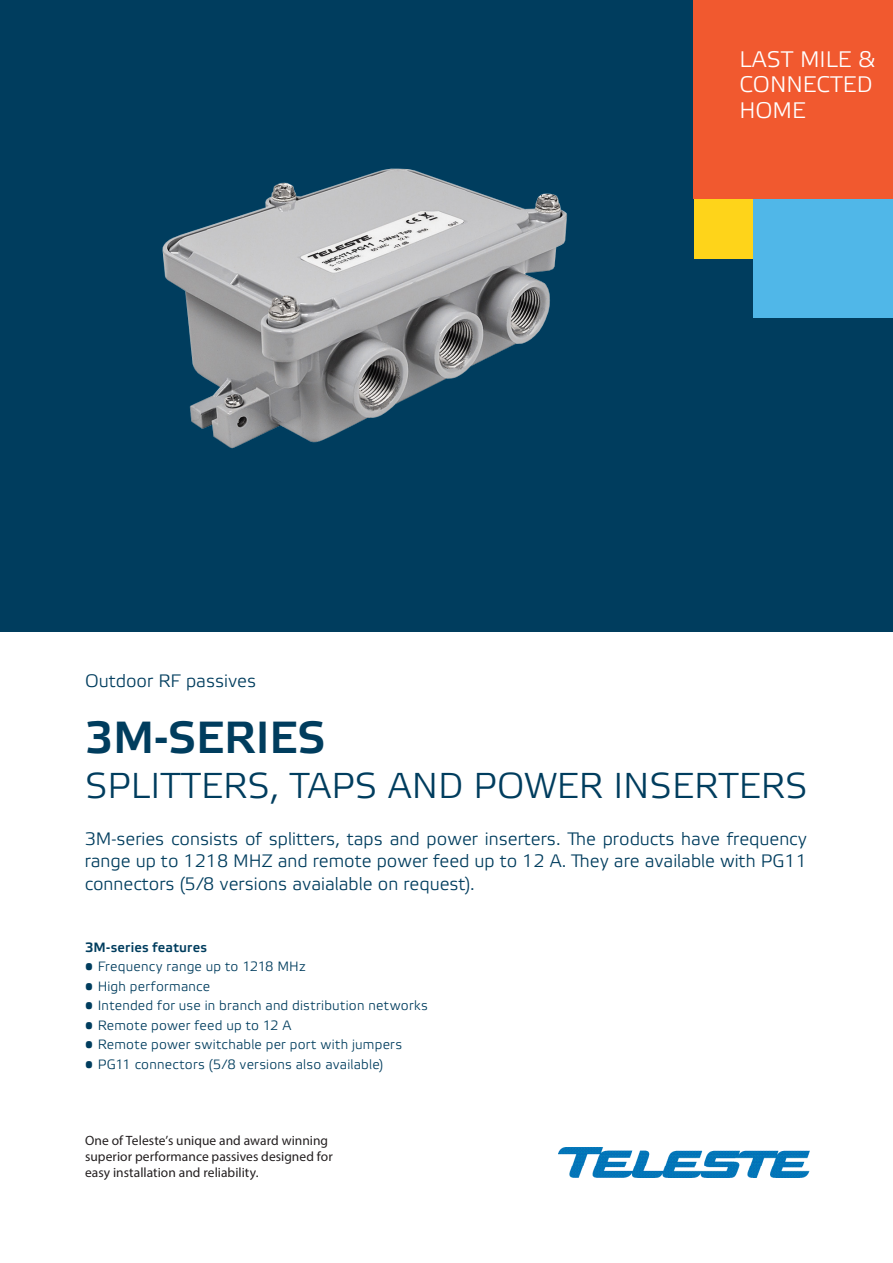
<style>
.page{position:relative;width:893px;height:1263px;background:#fff}
.page>*{position:absolute;margin:0;border:0;box-sizing:border-box;transform-origin:0 0}
.Title_30_pt{font:45px "Etelka Medium Pro";color:#003d5e}
.Title_30_pt-2{font:36px "Etelka Light Pro";color:#003d5e}
.Teleste_slogan_white{font:22.5px/25.5px "Etelka Light Pro";color:#fff;text-align:justify}
.Lead_paragraph_12_pt{font:18px/22.5px "Etelka Light Pro";color:#003d5e;text-align:justify}
.Brochure_indicator{font:18px "Etelka Light Pro";color:#003d5e}
.t1{font:13.5px "Etelka Light Pro";letter-spacing:.015em;color:#003d5e}
.Body_text_9_Pt{font:13.5px/15.8px "Myriad Pro";letter-spacing:.005em;color:#231f20}
.Subtitle_9_pt{font:13.5px "Etelka Medium Pro";letter-spacing:.015em;color:#003d5e}
</style>
<div class="page">
<img style="left:558px;top:1148px;width:251px;height:30px">
<div style="left:0;top:0;width:893px;height:631px;background:#003d5e"></div>
<div style="left:694px;top:0;width:199px;height:199px;background:#f1592f"></div>
<div style="left:694px;top:199px;width:59px;height:59px;background:#fed41a"></div>
<div style="left:753px;top:199px;width:140px;height:119px;background:#50b7e8"></div>
<img style="left:162px;top:168px;width:406px;height:281px">
<p class="Brochure_indicator" style="left:85px;top:671px;width:173px">Outdoor RF passives</p>
<p class="Teleste_slogan_white" style="left:739px;top:48px;width:137px">LAST MILE &amp; CONNECTED HOME</p>
<p class="Title_30_pt" style="left:85px;top:713px;width:242px">3M-SERIES</p>
<p class="Title_30_pt-2" style="left:85px;top:767px;width:724px">SPLITTERS, TAPS AND POWER INSERTERS</p>
<p class="Lead_paragraph_12_pt" style="left:85px;top:829px;width:724px">3M-series consists of splitters, taps and power inserters. The products have frequency range up to 1218 MHZ and remote power feed up to 12 A. They are available with PG11 connectors (5/8 versions avaialable on request).</p>
<p class="Subtitle_9_pt" style="left:85px;top:940px;width:124px">3M-series features</p>
<p class="t1" style="left:85px;top:959px;width:222px">• Frequency range up to 1218 MHz</p>
<p class="t1" style="left:85px;top:979px;width:127px">• High performance</p>
<p class="t1" style="left:85px;top:998px;width:344px">• Intended for use in branch and distribution networks</p>
<p class="t1" style="left:85px;top:1018px;width:208px">• Remote power feed up to 12 A</p>
<p class="t1" style="left:85px;top:1037px;width:319px">• Remote power switchable per port with jumpers</p>
<p class="t1" style="left:85px;top:1057px;width:300px">• PG11 connectors (5/8 versions also available)</p>
<p class="Body_text_9_Pt" style="left:85px;top:1132px;width:249px">One of Teleste’s unique and award winning superior performance passives designed for easy installation and reliability.</p>
</div>
